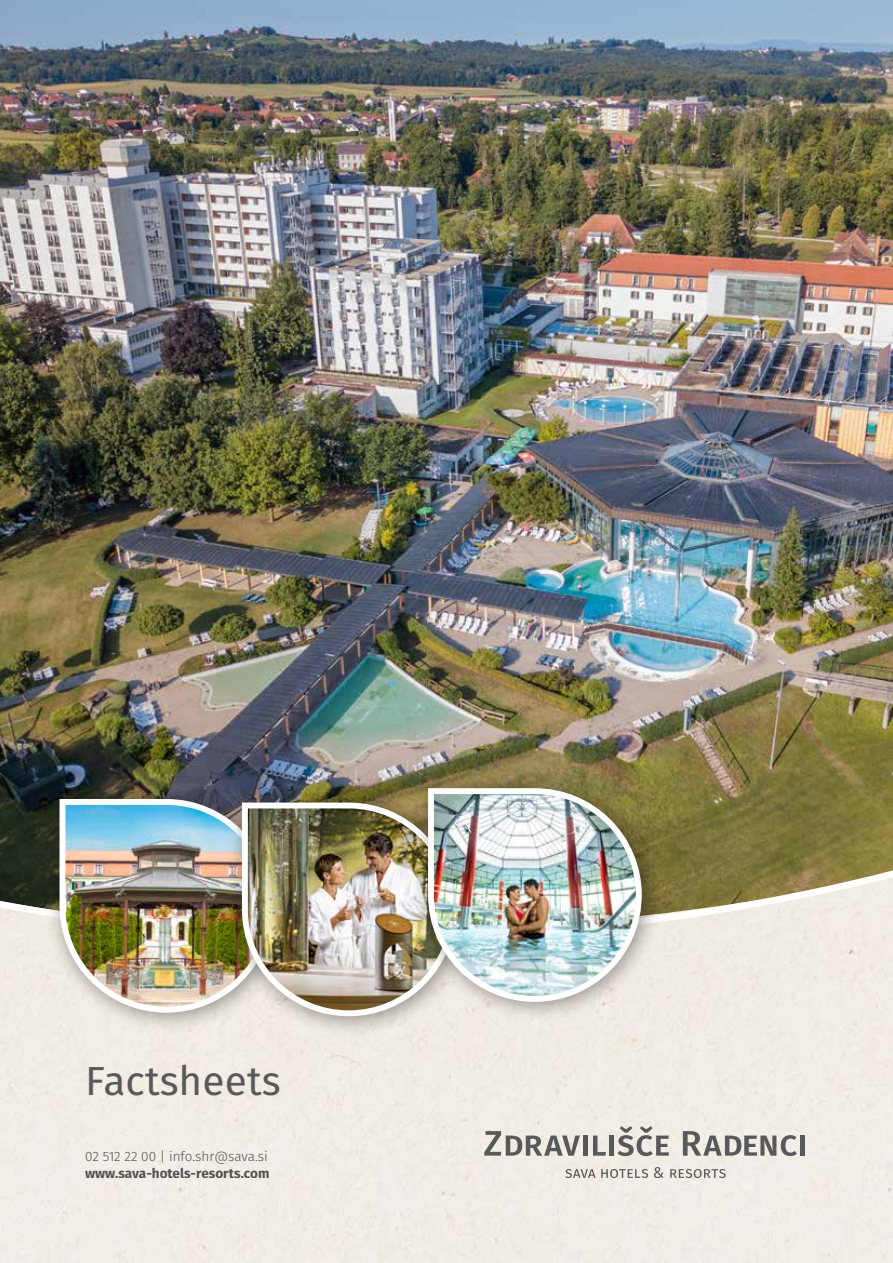
<style>
.page{position:relative;width:893px;height:1263px;background:#fff}
.page>*{position:absolute;margin:0;border:0;box-sizing:border-box;transform-origin:0 0}
.t1{font:40.5px "Fira Sans";color:#58595b}
.t2{font:700 13.5px "Fira Sans";color:#58595b}
.t3{font:300 13.5px "Fira Sans";color:#58595b}
</style>
<div class="page">
<img style="left:0;top:0;width:893px;height:833px">
<svg style="left:0;top:833px;width:893px;height:101px;background:#a09b78"></svg>
<div style="left:44px;top:783px;width:251px;height:251px;background:#000;opacity:.4"></div>
<svg style="left:57px;top:796px;width:169px;height:220px"></svg>
<div style="left:226px;top:787px;width:251px;height:251px;background:#000;opacity:.4"></div>
<svg style="left:239px;top:1013px;width:173px;height:6px"></svg>
<div style="left:412px;top:772px;width:251px;height:251px;background:#000;opacity:.4"></div>
<img style="left:62px;top:791px;width:577px;height:222px">
<img style="left:425px;top:785px;width:220px;height:220px">
<svg style="left:484px;top:1131px;width:96px;height:25px;background:#b2afab"></svg>
<div style="left:583px;top:1135px;width:5px;height:21px;background:#58595b"></div>
<svg style="left:593px;top:1135px;width:13px;height:21px"></svg>
<div style="left:609px;top:1135px;width:5px;height:21px;background:#58595b"></div>
<svg style="left:617px;top:1126px;width:52px;height:30px;background:#b8b6b1"></svg>
<svg style="left:683px;top:1131px;width:114px;height:25px;background:#b0aeaa"></svg>
<div style="left:800px;top:1135px;width:5px;height:21px;background:#58595b"></div>
<svg style="left:565px;top:1169px;width:30px;height:9px"></svg>
<svg style="left:601px;top:1169px;width:47px;height:9px"></svg>
<svg style="left:654px;top:1167px;width:9px;height:11px"></svg>
<svg style="left:670px;top:1169px;width:56px;height:9px"></svg>
<h1 class="t1" style="left:85px;top:1052px;width:197px">Factsheets</h1>
<p class="t3" style="left:85px;top:1147px;width:184px">02 512 22 00 | info.shr@sava.si</p>
<p class="t2" style="left:85px;top:1163px;width:186px">www.sava-hotels-resorts.com</p>
</div>
